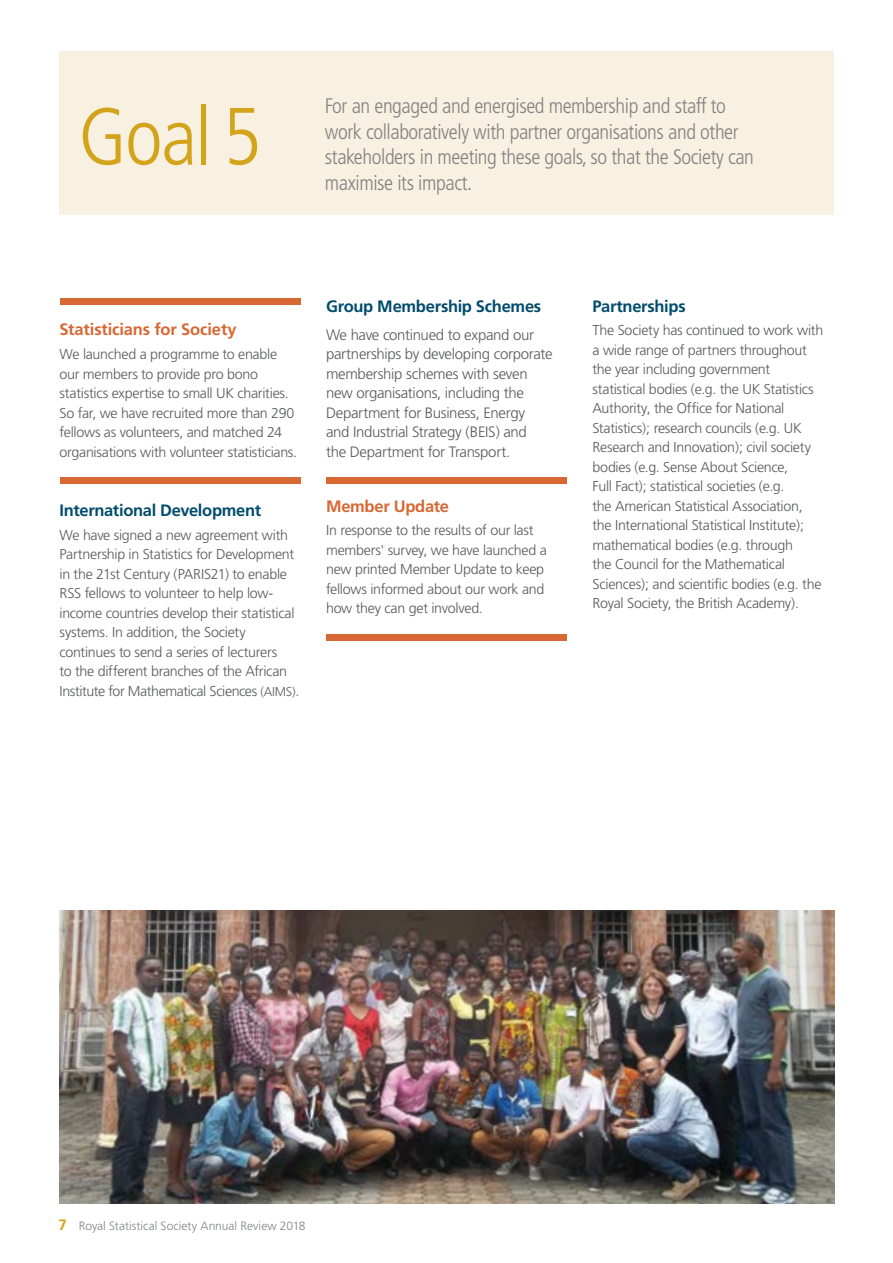
<style>
.page{position:relative;width:893px;height:1263px;background:#fff}
.page>*{position:absolute;margin:0;border:0;box-sizing:border-box;transform-origin:0 0}
.t1{font:300 condensed 81px "Frutiger LT Std";color:#d3a41a}
.t2{font:300 condensed 21px/25.5px "Frutiger LT Std";letter-spacing:-.02em;color:#808285}
.t3{font:700 16.5px "Frutiger";letter-spacing:-.02em;color:#004c6c}
.t4{font:700 16.5px "Frutiger";letter-spacing:-.01em;color:#d76733}
.t5{font:300 15px/19.5px "Frutiger";letter-spacing:-.02em;color:#58595b}
.t6{font:300 14.25px/19.5px "Frutiger";letter-spacing:-.02em;color:#58595b}
.t7{font:300 12px "Frutiger";color:#808285}
.s1{font-size:12.75px}
.s2{font-weight:700;font-size:15px;color:#d3a41a}
</style>
<div class="page">
<img style="left:60px;top:911px;width:774px;height:292px">
<div style="left:59px;top:51px;width:774px;height:164px;background:#f8f0e0"></div>
<div style="left:60px;top:298px;width:240px;height:7px;background:#d76733"></div>
<div style="left:60px;top:477px;width:240px;height:6px;background:#d76733"></div>
<div style="left:326px;top:477px;width:241px;height:6px;background:#d76733"></div>
<div style="left:326px;top:634px;width:241px;height:6px;background:#d76733"></div>
<h1 class="t1" style="left:79px;top:91px;width:184px">Goal 5</h1>
<h2 class="t2" style="left:325px;top:93px;width:431px">For an engaged and energised membership and staff to work collaboratively with partner organisations and other stakeholders in meeting these goals, so that the Society can maximise its impact.</h2>
<p class="t4" style="left:60px;top:320px;width:179px">Statisticians for Society</p>
<p class="t6" style="left:60px;top:344px;width:239px">We launched a programme to enable our members to provide pro bono statistics expertise to small UK charities.<br>So far, we have recruited more than 290 fellows as volunteers, and matched 24 organisations with volunteer statisticians.</p>
<p class="t3" style="left:60px;top:500px;width:203px">International Development</p>
<p class="t6" style="left:60px;top:525px;width:242px">We have signed a new agreement with Partnership in Statistics for Development in the 21st Century (PARIS21) to enable RSS fellows to volunteer to help low&shy;income countries develop their statistical systems. In addition, the Society continues to send a series of lecturers<br>to the different branches of the African Institute for Mathematical Sciences <span class="s1">(AIMS)</span>.</p>
<p class="t3" style="left:326px;top:296px;width:217px">Group Membership Schemes</p>
<p class="t5" style="left:326px;top:325px;width:228px">We have continued to expand our partnerships by developing corporate membership schemes with seven new organisations, including the Department for Business, Energy<br>and Industrial Strategy (BEIS) and<br>the Department for Transport.</p>
<p class="t4" style="left:326px;top:496px;width:125px">Member Update</p>
<p class="t6" style="left:326px;top:521px;width:222px">In response to the results of our last members' survey, we have launched a new printed Member Update to keep fellows informed about our work and how they can get involved.</p>
<p class="t3" style="left:592px;top:296px;width:95px">Partnerships</p>
<p class="t6" style="left:592px;top:321px;width:232px">The Society has continued to work with a wide range of partners throughout the year including government statistical bodies (e.g. the UK Statistics Authority, the Office for National Statistics); research councils (e.g. UK Research and Innovation); civil society bodies (e.g. Sense About Science,<br>Full Fact); statistical societies (e.g.<br>the American Statistical Association, the International Statistical Institute); mathematical bodies (e.g. through<br>the Council for the Mathematical Sciences); and scientific bodies (e.g. the Royal Society, the British Academy).</p>
<p class="t7" style="left:58px;top:1219px;width:249px"><span class="s2">7</span> Royal Statistical Society Annual Review 2018</p>
</div>
